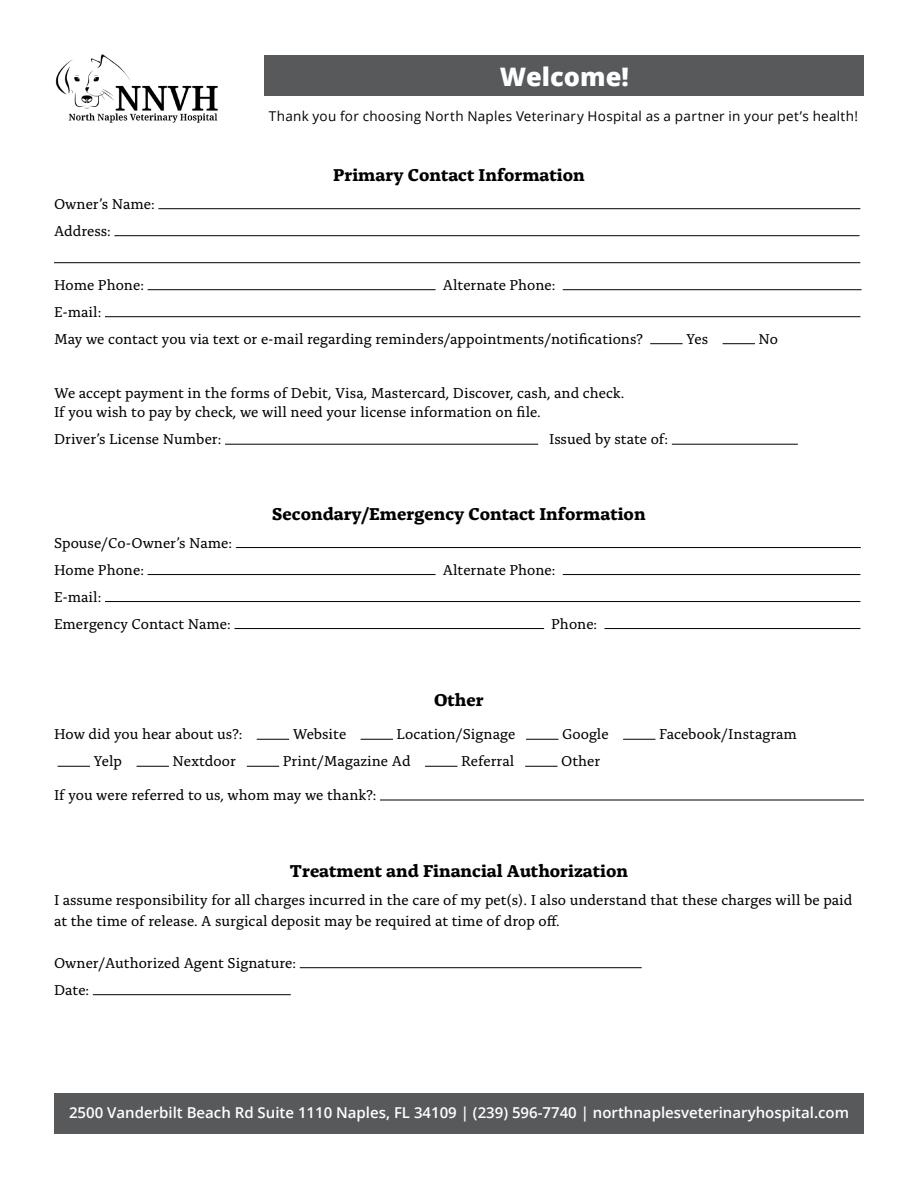
<style>
.page{position:relative;width:918px;height:1188px;background:#fff}
.page>*{position:absolute;margin:0;border:0;box-sizing:border-box;transform-origin:0 0}
.t1{font:800 25.5px "Open Sans";color:#fff}
.t2{font:700 18px "Alda OTCEV";color:#000}
.t3{font:15px/27px "Alda OTCEV";color:#000}
.t4{font:600 15px "Open Sans";color:#fff}
.t5{font:13.5px "Open Sans";letter-spacing:.02em;color:#000}
</style>
<div class="page">
<img style="left:55px;top:54px;width:163px;height:69px">
<hr style="left:158px;top:208px;width:702px;height:1px;background:#000">
<hr style="left:114px;top:235px;width:746px;height:1px;background:#000">
<hr style="left:54px;top:262px;width:806px;height:1px;background:#000">
<hr style="left:148px;top:289px;width:288px;height:1px;background:#000">
<hr style="left:563px;top:289px;width:299px;height:1px;background:#000">
<hr style="left:105px;top:316px;width:755px;height:1px;background:#000">
<hr style="left:650px;top:343px;width:33px;height:1px;background:#000">
<hr style="left:723px;top:343px;width:32px;height:1px;background:#000">
<hr style="left:225px;top:444px;width:313px;height:1px;background:#000">
<hr style="left:672px;top:444px;width:126px;height:1px;background:#000">
<hr style="left:236px;top:547px;width:625px;height:1px;background:#000">
<hr style="left:148px;top:574px;width:288px;height:1px;background:#000">
<hr style="left:563px;top:574px;width:297px;height:1px;background:#000">
<hr style="left:105px;top:601px;width:755px;height:1px;background:#000">
<hr style="left:234px;top:628px;width:310px;height:1px;background:#000">
<hr style="left:604px;top:628px;width:256px;height:1px;background:#000">
<hr style="left:257px;top:739px;width:32px;height:1px;background:#000">
<hr style="left:361px;top:739px;width:32px;height:1px;background:#000">
<hr style="left:526px;top:739px;width:32px;height:1px;background:#000">
<hr style="left:623px;top:739px;width:32px;height:1px;background:#000">
<hr style="left:58px;top:766px;width:32px;height:1px;background:#000">
<hr style="left:137px;top:766px;width:32px;height:1px;background:#000">
<hr style="left:247px;top:766px;width:32px;height:1px;background:#000">
<hr style="left:425px;top:766px;width:32px;height:1px;background:#000">
<hr style="left:525px;top:766px;width:33px;height:1px;background:#000">
<hr style="left:380px;top:800px;width:484px;height:1px;background:#000">
<hr style="left:300px;top:967px;width:342px;height:1px;background:#000">
<hr style="left:93px;top:994px;width:198px;height:1px;background:#000">
<div style="left:54px;top:1094px;width:810px;height:40px;background:#58595b"></div>
<div style="left:265px;top:56px;width:599px;height:40px;background:#58595b"></div>
<h1 class="t1" style="left:500px;top:57px;width:131px">Welcome!</h1>
<p class="t5" style="left:269px;top:107px;width:591px">Thank you for choosing North Naples Veterinary Hospital as a partner in your pet’s health!</p>
<p class="t3" style="left:54px;top:189px;width:102px">Owner’s Name:<br>Address:</p>
<p class="t2" style="left:333px;top:161px;width:253px">Primary Contact Information</p>
<p class="t3" style="left:54px;top:270px;width:91px">Home Phone:</p>
<p class="t3" style="left:443px;top:270px;width:114px">Alternate Phone:</p>
<p class="t3" style="left:54px;top:297px;width:590px">E-mail:<br>May we contact you via text or e-mail regarding reminders/appointments/notifications?</p>
<p class="t3" style="left:54px;top:382px;width:572px;line-height:19.5px">We accept payment in the forms of Debit, Visa, Mastercard, Discover, cash, and check.<br>If you wish to pay by check, we will need your license information on file.</p>
<p class="t3" style="left:54px;top:425px;width:169px">Driver’s License Number:</p>
<p class="t3" style="left:549px;top:425px;width:121px">Issued by state of:</p>
<p class="t3" style="left:686px;top:324px;width:23px">Yes</p>
<p class="t3" style="left:759px;top:324px;width:21px">No</p>
<p class="t3" style="left:54px;top:528px;width:180px">Spouse/Co-Owner’s Name:<br>Home Phone:</p>
<p class="t3" style="left:54px;top:582px;width:178px">E-mail:<br>Emergency Contact Name:</p>
<p class="t2" style="left:272px;top:499px;width:375px">Secondary/Emergency Contact Information</p>
<p class="t3" style="left:443px;top:555px;width:114px">Alternate Phone:</p>
<p class="t3" style="left:551px;top:609px;width:47px">Phone:</p>
<p class="t2" style="left:434px;top:685px;width:51px">Other</p>
<p class="t3" style="left:54px;top:720px;width:190px">How did you hear about us?:</p>
<p class="t3" style="left:293px;top:720px;width:55px">Website</p>
<p class="t3" style="left:397px;top:720px;width:120px">Location/Signage</p>
<p class="t3" style="left:562px;top:720px;width:48px">Google</p>
<p class="t3" style="left:659px;top:720px;width:139px">Facebook/Instagram</p>
<p class="t3" style="left:94px;top:747px;width:30px">Yelp</p>
<p class="t3" style="left:173px;top:747px;width:65px">Nextdoor</p>
<p class="t3" style="left:283px;top:747px;width:129px">Print/Magazine Ad</p>
<p class="t3" style="left:461px;top:747px;width:55px">Referral</p>
<p class="t3" style="left:561px;top:747px;width:41px">Other</p>
<p class="t3" style="left:54px;top:780px;width:324px">If you were referred to us, whom may we thank?:</p>
<p class="t2" style="left:290px;top:857px;width:340px">Treatment and Financial Authorization</p>
<p class="t3" style="left:54px;top:888px;width:800px;line-height:21px">I assume responsibility for all charges incurred in the care of my pet(s). I also understand that these charges will be paid at the time of release. A surgical deposit may be required at time of drop off.</p>
<p class="t3" style="left:54px;top:948px;width:244px">Owner/Authorized Agent Signature:<br>Date:</p>
<p class="t4" style="left:69px;top:1103px;width:782px">2500 Vanderbilt Beach Rd Suite 1110 Naples, FL 34109 | (239) 596-7740 | northnaplesveterinaryhospital.com</p>
</div>
